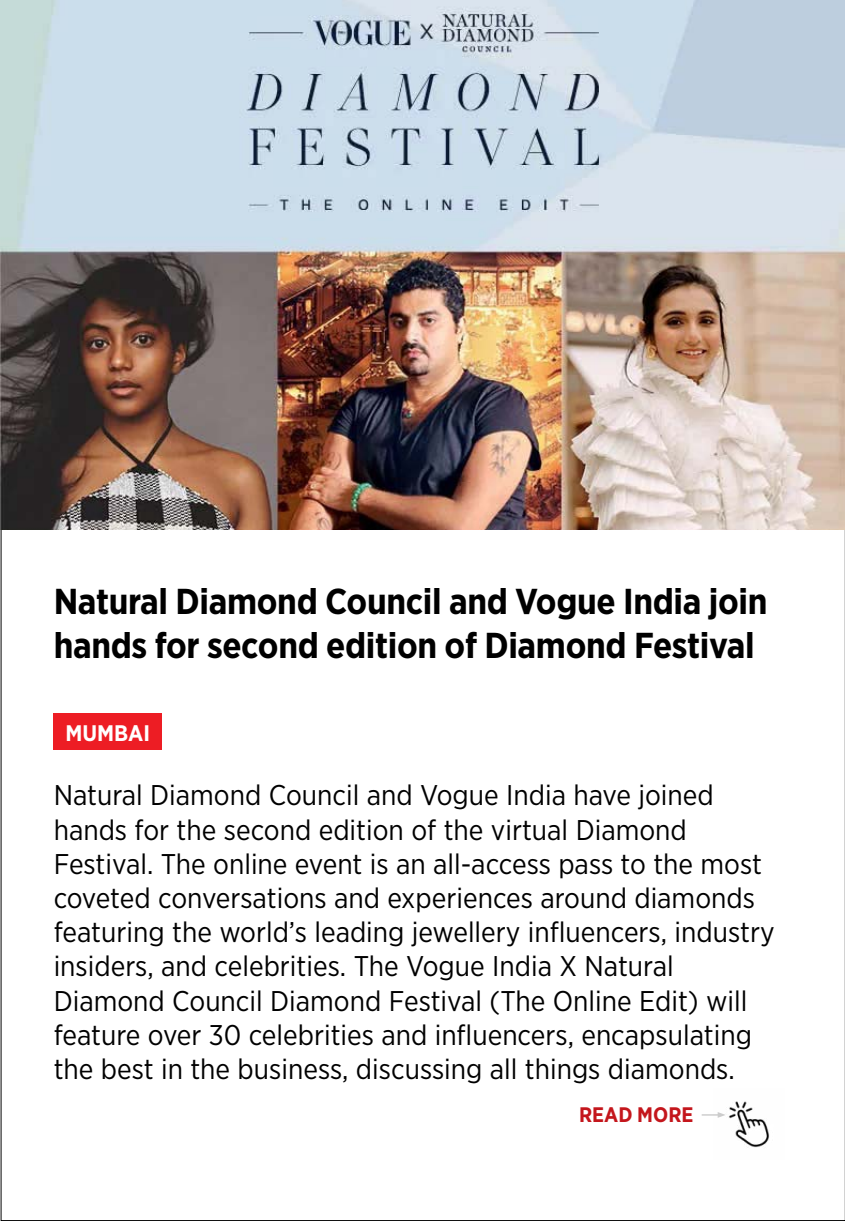
<style>
.page{position:relative;width:845px;height:1221px;background:#fff}
.page>*{position:absolute;margin:0;border:0;box-sizing:border-box;transform-origin:0 0}
.t1{font:700 36px/43.2px "Gotham Narrow";letter-spacing:-.01em;color:#000}
.t2{font:28.5px/34.2px "Gotham Narrow";color:#000}
.t3{font:700 22.5px "Gotham Narrow";color:#fff}
.t4{font:700 21px "Gotham Narrow";color:#c4161c}
</style>
<div class="page">
<img style="left:1px;top:0;width:843px;height:529px">
<div style="left:54px;top:713px;width:108px;height:36px;background:#ed1d24"></div>
<p class="t1" style="left:54px;top:580px;width:715px">Natural Diamond Council and Vogue India join hands for second edition of Diamond Festival</p>
<p class="t3" style="left:65px;top:718px;width:86px">MUMBAI</p>
<p class="t2" style="left:54px;top:777px;width:722px">Natural Diamond Council and Vogue India have joined hands for the second edition of the virtual Diamond Festival. The online event is an all-access pass to the most coveted conversations and experiences around diamonds featuring the world’s leading jewellery influencers, industry insiders, and celebrities. The Vogue India X Natural Diamond Council Diamond Festival (The Online Edit) will feature over 30 celebrities and influencers, encapsulating the best in the business, discussing all things diamonds.</p>
<p class="t4" style="left:578px;top:1101px;width:116px">READ MORE</p>
</div>
